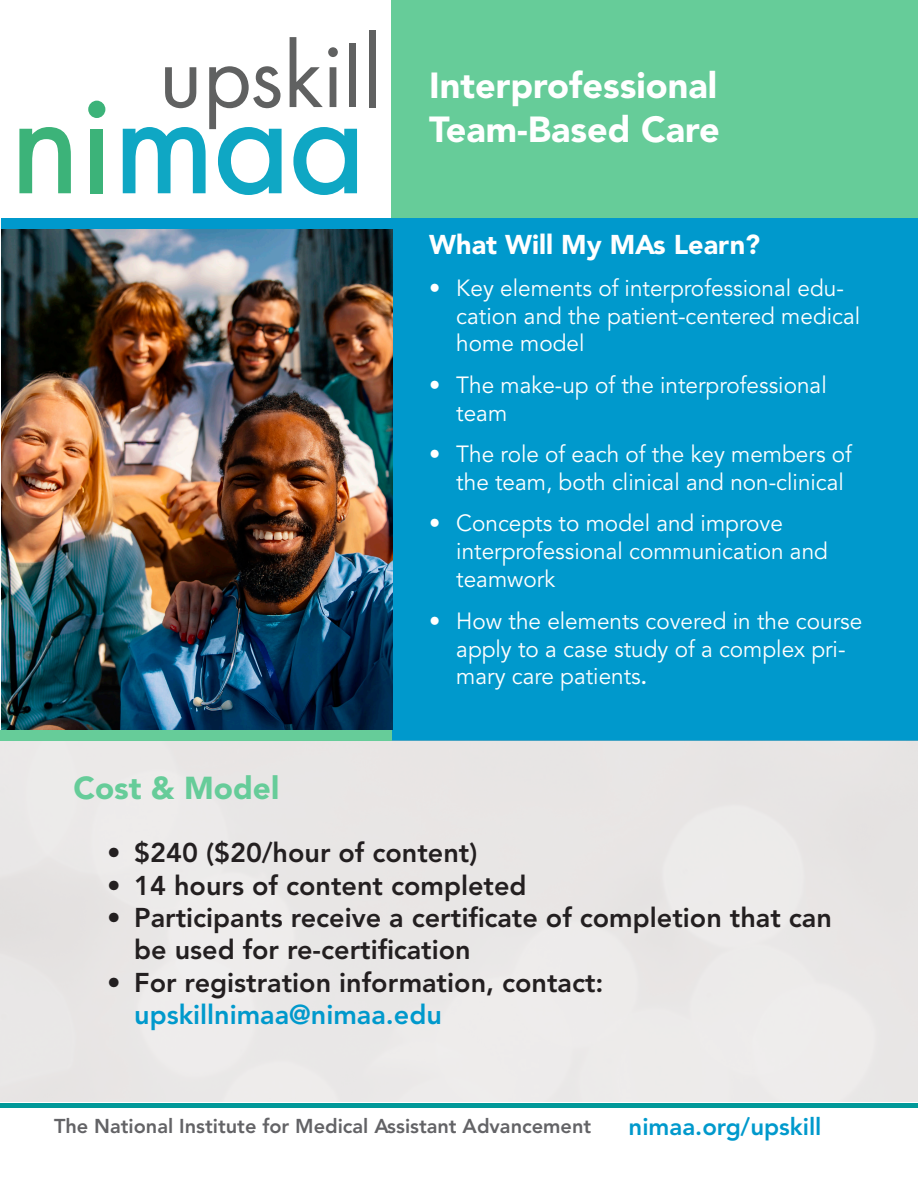
<style>
.page{position:relative;width:918px;height:1188px;background:#fff}
.page>*{position:absolute;margin:0;border:0;box-sizing:border-box;transform-origin:0 0}
.t1{font:900 36px "Avenir LT Pro";color:#fff}
.t2{font:900 31.5px "Avenir LT Pro";color:#6c9}
.t3{font:800 27px/32.4px "Avenir LT Pro";color:#231f20}
.t4{font:900 27px "Avenir LT Pro";color:#fff}
.t5{font:800 24px "Avenir LT Pro";color:#09c}
.t6{font:23.25px/27.9px "Avenir LT Pro";color:#fff}
.t7{font:800 19.95px "Avenir LT Pro";color:#636366}
.s1{font-weight:800;font-size:21px}
.s2{color:#09c}
</style>
<div class="page">
<svg style="left:19px;top:127px;width:52px;height:66px"></svg>
<div style="left:88px;top:101px;width:17px;height:17px;background:#3cb379;border-radius:50%"></div>
<div style="left:90px;top:129px;width:13px;height:64px;background:#3cb379"></div>
<svg style="left:293px;top:127px;width:64px;height:68px"></svg>
<svg style="left:123px;top:66px;width:159px;height:129px"></svg>
<svg style="left:290px;top:37px;width:48px;height:70px"></svg>
<div style="left:349px;top:43px;width:7px;height:64px;background:#606161"></div>
<div style="left:369px;top:30px;width:7px;height:77px;background:#606161"></div>
<div style="left:392px;top:0;width:526px;height:218px;background:#6c9"></div>
<div style="left:392px;top:218px;width:526px;height:523px;background:#09c"></div>
<img style="left:2px;top:229px;width:391px;height:501px">
<div style="left:0;top:1103px;width:918px;height:5px;background:#099"></div>
<div style="left:1px;top:218px;width:391px;height:11px;background:#09c"></div>
<div style="left:0;top:730px;width:392px;height:11px;background:#6c9"></div>
<p class="t1" style="left:429px;top:64px;width:289px">Interprofessional</p>
<p class="t1" style="left:429px;top:107px;width:292px">Team-Based Care</p>
<p class="t2" style="left:73px;top:769px;width:207px">Cost &amp; Model</p>
<p class="t4" style="left:429px;top:229px;width:332px">What Will My MAs Learn?</p>
<p class="t6" style="left:456px;top:274px;width:405px;text-indent:-27px">• Key elements of interprofessional edu&shy;cation and the patient-centered medical home model</p>
<p class="t6" style="left:456px;top:371px;width:372px;text-indent:-27px">• The make-up of the interprofessional team</p>
<p class="t6" style="left:456px;top:441px;width:397px;text-indent:-27px">• The role of each of the key members of the team, both clinical and non-clinical</p>
<p class="t6" style="left:456px;top:510px;width:373px;text-indent:-27px">• Concepts to model and improve interprofessional communication and teamwork</p>
<p class="t6" style="left:456px;top:607px;width:408px;text-indent:-27px">• How the elements covered in the course apply to a case study of a complex pri&shy;mary care patients<span class="s1">.</span></p>
<p class="t3" style="left:107px;top:837px;width:372px">• $240 ($20/hour of content)</p>
<p class="t3" style="left:107px;top:869px;width:421px">• 14 hours of content completed</p>
<p class="t3" style="left:134px;top:902px;width:699px;text-indent:-27px">• Participants receive a certificate of completion that can be used for re-certification</p>
<p class="t3" style="left:134px;top:966px;width:471px;text-indent:-27px">• For registration information, contact: <span class="s2">upskillnimaa@nimaa.edu</span></p>
<p class="t7" style="left:54px;top:1115px;width:539px">The National Institute for Medical Assistant Advancement</p>
<p class="t5" style="left:629px;top:1112px;width:194px">nimaa.org/upskill</p>
</div>
